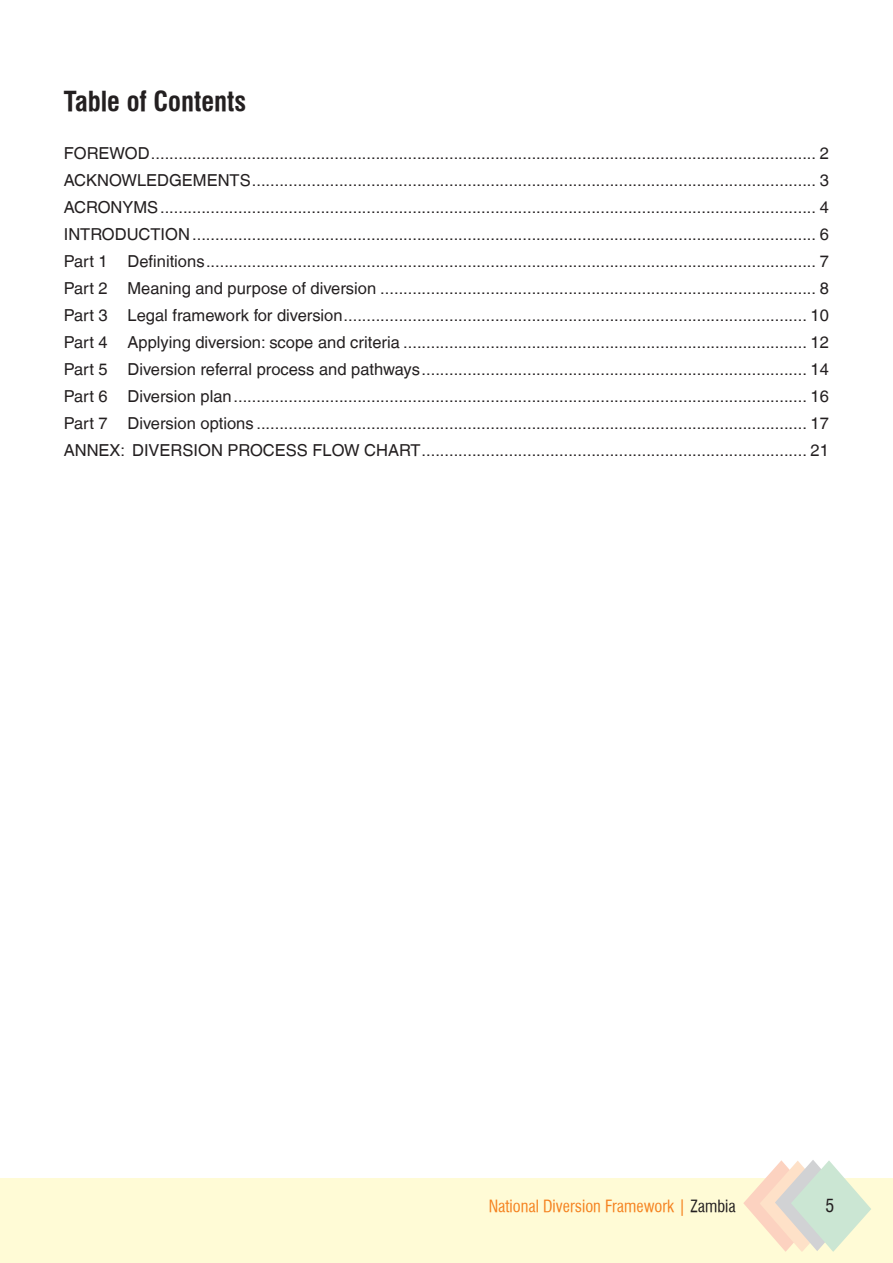
<style>
.page{position:relative;width:893px;height:1263px;background:#fff}
.page>*{position:absolute;margin:0;border:0;box-sizing:border-box;transform-origin:0 0}
.Heading_1{font:700 condensed 27px "Halvett";color:#231f20}
.t1{font:condensed 18px "Helvetica";color:#231f20}
.Toc_1{font:16.5px "Helvetica LT";color:#231f20}
.t2{font:16.5px "Halvett Condensed";color:#f58220}
.s1{color:#231f20}
</style>
<div class="page">
<div style="left:0;top:1178px;width:893px;height:85px;background:#fffbd6"></div>
<svg style="left:743px;top:1160px;width:128px;height:91px"></svg>
<p class="Heading_1" style="left:64px;top:85px;width:184px">Table of Contents</p>
<p class="Toc_1" style="left:64px;top:144px;width:766px">FOREWOD................................................................................................................................................. 2</p>
<p class="Toc_1" style="left:64px;top:171px;width:766px">ACKNOWLEDGEMENTS........................................................................................................................... 3</p>
<p class="Toc_1" style="left:64px;top:198px;width:766px">ACRONYMS............................................................................................................................................... 4</p>
<p class="Toc_1" style="left:64px;top:225px;width:766px">INTRODUCTION........................................................................................................................................ 6</p>
<p class="Toc_1" style="left:64px;top:252px;width:766px">Part 1 Definitions..................................................................................................................................... 7</p>
<p class="Toc_1" style="left:64px;top:279px;width:766px">Part 2 Meaning and purpose of diversion ............................................................................................... 8</p>
<p class="Toc_1" style="left:64px;top:306px;width:767px">Part 3 Legal framework for diversion..................................................................................................... 10</p>
<p class="Toc_1" style="left:64px;top:333px;width:767px">Part 4 Applying diversion: scope and criteria ........................................................................................ 12</p>
<p class="Toc_1" style="left:64px;top:360px;width:767px">Part 5 Diversion referral process and pathways.................................................................................... 14</p>
<p class="Toc_1" style="left:64px;top:387px;width:767px">Part 6 Diversion plan............................................................................................................................. 16</p>
<p class="Toc_1" style="left:64px;top:414px;width:767px">Part 7 Diversion options ........................................................................................................................ 17</p>
<p class="Toc_1" style="left:64px;top:441px;width:767px">ANNEX: DIVERSION PROCESS FLOW CHART.................................................................................... 21</p>
<p class="t2" style="left:489px;top:1196px;width:249px">National Diversion Framework | <span class="s1">Zambia</span></p>
<p class="t1" style="left:825px;top:1194px;width:10px">5</p>
</div>
